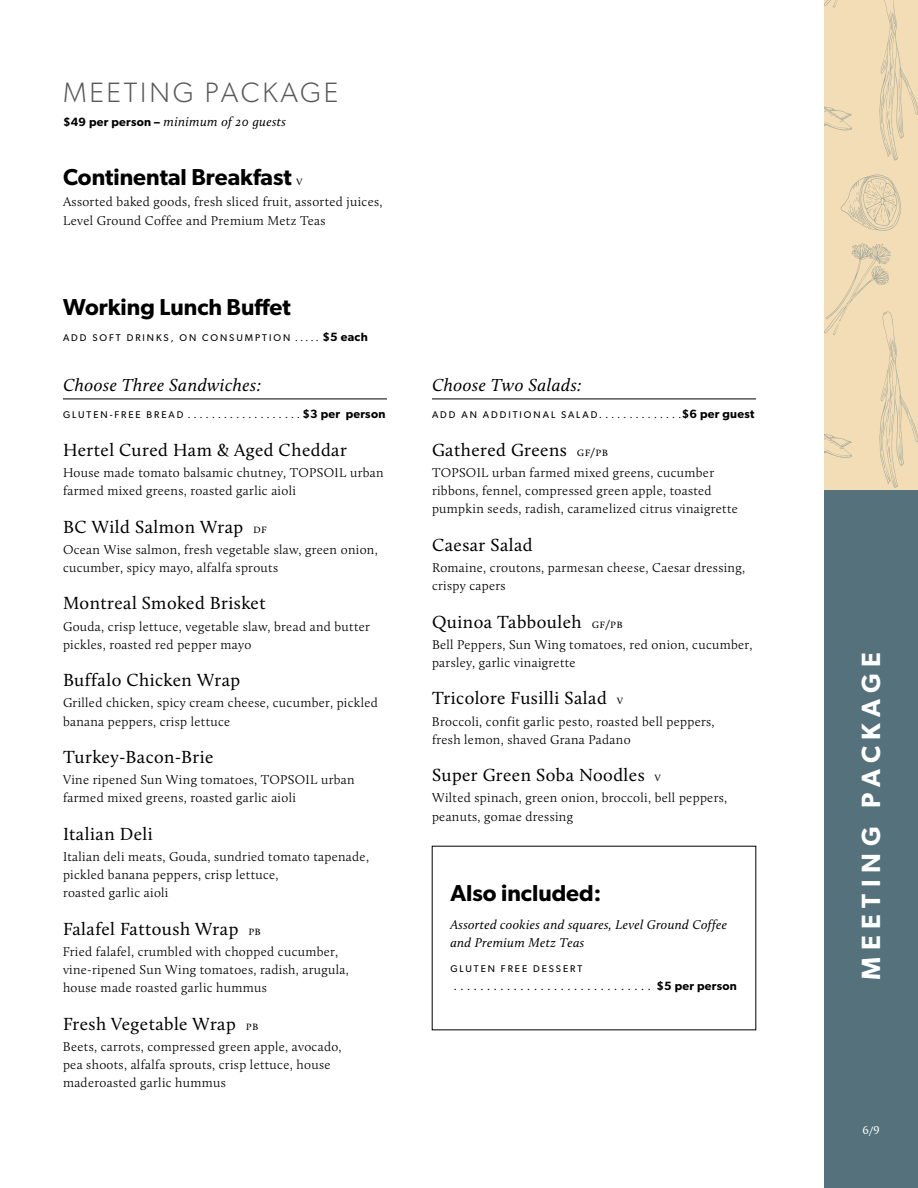
<style>
.page{position:relative;width:918px;height:1188px;background:#fff}
.page>*{position:absolute;margin:0;border:0;box-sizing:border-box;transform-origin:0 0}
.t1{font:300 28.05px "Gibson";letter-spacing:.1em;color:#58595b}
.t2{font:600 26.4px "Gibson";letter-spacing:.25em;color:#fff}
.t3{font:600 23.1px "Gibson";color:#000}
.t4{font:18.15px "Calluna";letter-spacing:.025em;color:#000}
.t5{font:italic 18px "Calluna";letter-spacing:.025em;color:#000}
.t6{font:300 13.2px/18.1px "Calluna";letter-spacing:.025em;color:#000}
.t7{font:italic 13.2px/18.1px "Calluna";letter-spacing:.025em;color:#000}
.t8{font:300 12px "Calluna";color:#000}
.t9{font:600 12px "Gibson";letter-spacing:.025em;color:#000}
.t10{font:12px "Calluna";color:#fff}
.t11{font:9.75px "Gibson";letter-spacing:.2em;color:#000}
.s1{font-family:"Gibson";font-weight:600;font-style:normal;font-size:12px}
.s2{font-family:"Calluna";font-weight:300;font-size:13.2px}
.s3{font-family:"Calluna";font-weight:300;font-size:12px}
.s4{font-weight:600;font-size:12px}
.s5{font-family:"Gibson";font-weight:400;font-size:9.75px}
.s6{font-weight:300;font-size:13.2px}
.s7{font-family:"Gibson";font-weight:600;font-size:12px}
</style>
<div class="page">
<div style="left:824px;top:490px;width:94px;height:698px;background:#54717c"></div>
<div style="left:824px;top:0;width:94px;height:490px;background:#f2ddb6"></div>
<svg style="left:841px;top:174px;width:60px;height:57px"></svg>
<svg style="left:824px;top:0;width:94px;height:160px"></svg>
<svg style="left:824px;top:243px;width:94px;height:245px"></svg>
<hr style="left:63px;top:399px;width:324px;height:1px;background:#000">
<hr style="left:432px;top:399px;width:324px;height:1px;background:#000">
<h1 class="t1" style="left:63px;top:76px;width:277px">MEETING PACKAGE</h1>
<p class="t7" style="left:63px;top:113px;width:225px"><span class="s1">$49 per person –</span> minimum of 20 guests</p>
<h3 class="t3" style="left:63px;top:163px;width:241px">Continental Breakfast <span class="s2">v</span></h3>
<p class="t6" style="left:63px;top:193px;width:321px">Assorted baked goods, fresh sliced fruit, assorted juices,<br>Level Ground Coffee and Premium Metz Teas</p>
<h3 class="t3" style="left:63px;top:294px;width:229px">Working Lunch Buffet</h3>
<p class="t11" style="left:63px;top:331px;width:306px">ADD SOFT DRINKS, ON CONSUMPTION <span class="s3">.....</span> <span class="s4">$5 each</span></p>
<h3 class="t5" style="left:63px;top:374px;width:200px">Choose Three Sandwiches:</h3>
<p class="t8" style="left:63px;top:407px;width:129px"><span class="s5">GLUTEN-FREE BREAD</span> ..................</p>
<p class="t9" style="left:302px;top:407px;width:85px">$3 per person</p>
<h3 class="t4" style="left:63px;top:439px;width:285px">Hertel Cured Ham &amp; Aged Cheddar</h3>
<p class="t6" style="left:63px;top:463px;width:322px">House made tomato balsamic chutney, TOPSOIL urban farmed mixed greens, roasted garlic aioli</p>
<h3 class="t4" style="left:63px;top:516px;width:206px">BC Wild Salmon Wrap <span class="s6">df</span></h3>
<p class="t6" style="left:63px;top:540px;width:316px">Ocean Wise salmon, fresh vegetable slaw, green onion, cucumber, spicy mayo, alfalfa sprouts</p>
<h3 class="t4" style="left:63px;top:592px;width:204px">Montreal Smoked Brisket</h3>
<p class="t6" style="left:63px;top:617px;width:309px">Gouda, crisp lettuce, vegetable slaw, bread and butter pickles, roasted red pepper mayo</p>
<h3 class="t4" style="left:63px;top:669px;width:179px">Buffalo Chicken Wrap</h3>
<p class="t6" style="left:63px;top:694px;width:317px">Grilled chicken, spicy cream cheese, cucumber, pickled banana peppers, crisp lettuce</p>
<h3 class="t4" style="left:63px;top:746px;width:152px">Turkey-Bacon-Brie</h3>
<p class="t6" style="left:63px;top:771px;width:293px">Vine ripened Sun Wing tomatoes, TOPSOIL urban farmed mixed greens, roasted garlic aioli</p>
<h3 class="t4" style="left:63px;top:823px;width:91px">Italian Deli</h3>
<p class="t6" style="left:63px;top:847px;width:308px">Italian deli meats, Gouda, sundried tomato tapenade, pickled banana peppers, crisp lettuce,<br>roasted garlic aioli</p>
<h3 class="t4" style="left:63px;top:918px;width:200px">Falafel Fattoush Wrap <span class="s6">pb</span></h3>
<p class="t6" style="left:63px;top:942px;width:287px">Fried falafel, crumbled with chopped cucumber, vine-ripened Sun Wing tomatoes, radish, arugula, house made roasted garlic hummus</p>
<h3 class="t4" style="left:63px;top:1013px;width:197px">Fresh Vegetable Wrap <span class="s6">pb</span></h3>
<p class="t6" style="left:63px;top:1037px;width:280px">Beets, carrots, compressed green apple, avocado, pea shoots, alfalfa sprouts, crisp lettuce, house maderoasted garlic hummus</p>
<h3 class="t5" style="left:432px;top:374px;width:151px">Choose Two Salads:</h3>
<p class="t11" style="left:432px;top:409px;width:172px">ADD AN ADDITIONAL SALAD<span class="s3">.............</span></p>
<p class="t9" style="left:682px;top:407px;width:74px">$6 per guest</p>
<h3 class="t4" style="left:432px;top:439px;width:178px">Gathered Greens <span class="s6">gf/pb</span></h3>
<p class="t6" style="left:432px;top:463px;width:307px">TOPSOIL urban farmed mixed greens, cucumber ribbons, fennel, compressed green apple, toasted pumpkin seeds, radish, caramelized citrus vinaigrette</p>
<h3 class="t4" style="left:432px;top:534px;width:102px">Caesar Salad</h3>
<p class="t6" style="left:432px;top:558px;width:315px">Romaine, croutons, parmesan cheese, Caesar dressing, crispy capers</p>
<h3 class="t4" style="left:432px;top:611px;width:192px">Quinoa Tabbouleh <span class="s6">gf/pb</span></h3>
<p class="t6" style="left:432px;top:635px;width:322px">Bell Peppers, Sun Wing tomatoes, red onion, cucumber, parsley, garlic vinaigrette</p>
<h3 class="t4" style="left:432px;top:687px;width:193px">Tricolore Fusilli Salad <span class="s6">v</span></h3>
<p class="t6" style="left:432px;top:712px;width:284px">Broccoli, confit garlic pesto, roasted bell peppers, fresh lemon, shaved Grana Padano</p>
<h3 class="t4" style="left:432px;top:764px;width:231px">Super Green Soba Noodles <span class="s6">v</span></h3>
<p class="t6" style="left:432px;top:789px;width:297px">Wilted spinach, green onion, broccoli, bell peppers, peanuts, gomae dressing</p>
<h3 class="t3" style="left:450px;top:879px;width:153px">Also included:</h3>
<p class="t7" style="left:450px;top:915px;width:278px">Assorted cookies and squares, Level Ground Coffee and Premium Metz Teas</p>
<p class="t11" style="left:450px;top:963px;width:133px">GLUTEN FREE DESSERT</p>
<p class="t6" style="left:454px;top:976px;width:285px">. . . . . . . . . . . . . . . . . . . . . . . . . . . . . . <span class="s7">$5 per person</span></p>
<h2 class="t2" style="left:855px;top:980px;width:329px;rotate:-90deg">MEETING PACKAGE</h2>
<p class="t10" style="left:863px;top:1123px;width:19px">6/9</p>
</div>
